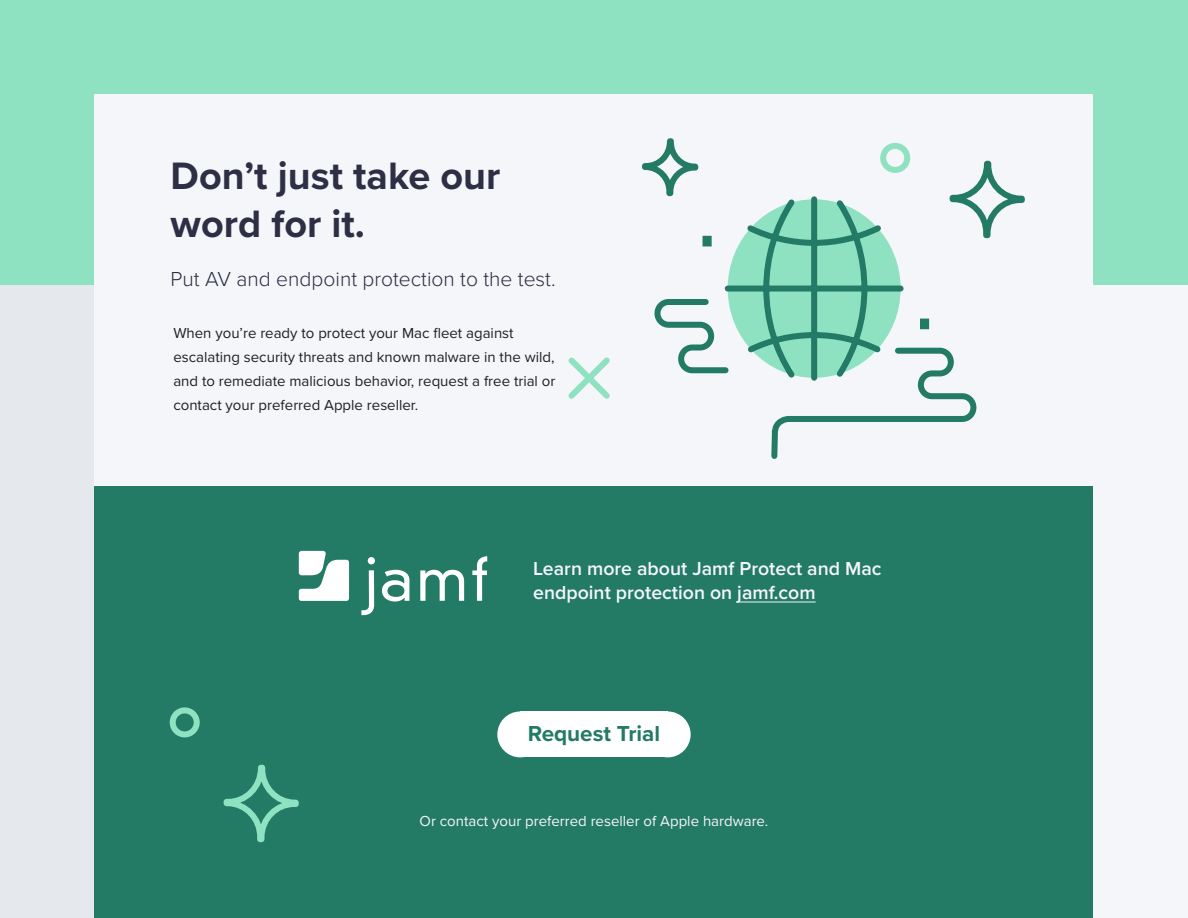
<style>
.page{position:relative;width:1188px;height:918px;background:#f4f6f9}
.page>*{position:absolute;margin:0;border:0;box-sizing:border-box;transform-origin:0 0}
.t1{font:700 39.6px/47.5px "Proxima Nova";color:#2e2e45}
.t2{font:700 22.5px "Proxima Nova";color:#237a65}
.t3{font:300 21px "Proxima Nova";color:#2e2e45}
.t4{font:600 19.5px/24px "Proxima Nova";color:#f4f6f9}
.t5{font:15px/24px "Proxima Nova";color:#231f20}
.t6{font:15px "Proxima Nova";color:#f4f6f9}
</style>
<div class="page">
<div style="left:0;top:0;width:171px;height:918px;background:#e5e8ec"></div>
<div style="left:0;top:0;width:1188px;height:284px;background:#8ee1c1"></div>
<div style="left:94px;top:94px;width:1000px;height:443px;background:#f4f6f9"></div>
<div style="left:94px;top:486px;width:1000px;height:432px;background:#237a65"></div>
<hr style="left:737px;top:602px;width:79px;height:1px;background:#f4f6f9">
<div style="left:520px;top:711px;width:148px;height:46px;background:#fff"></div>
<div style="left:497px;top:711px;width:46px;height:46px;background:#fff;border-radius:50%"></div>
<svg style="left:642px;top:138px;width:57px;height:620px"></svg>
<svg style="left:651px;top:296px;width:296px;height:166px"></svg>
<svg style="left:722px;top:196px;width:185px;height:188px"></svg>
<div style="left:703px;top:236px;width:9px;height:10px;background:#237a65"></div>
<div style="left:920px;top:319px;width:9px;height:10px;background:#237a65"></div>
<svg style="left:947px;top:160px;width:78px;height:262px"></svg>
<svg style="left:223px;top:764px;width:76px;height:79px"></svg>
<div style="left:880px;top:143px;width:30px;height:30px;border:6px solid #8ee1c1;border-radius:50%"></div>
<div style="left:170px;top:707px;width:30px;height:30px;border:6px solid #8ee1c1;border-radius:50%"></div>
<svg style="left:568px;top:357px;width:42px;height:42px"></svg>
<svg style="left:382px;top:570px;width:27px;height:32px"></svg>
<svg style="left:420px;top:570px;width:44px;height:31px"></svg>
<svg style="left:472px;top:556px;width:15px;height:45px"></svg>
<svg style="left:361px;top:557px;width:14px;height:58px"></svg>
<svg style="left:299px;top:551px;width:50px;height:50px"></svg>
<p class="t1" style="left:171px;top:151px;width:331px">Don’t just take our word for it.</p>
<p class="t3" style="left:171px;top:266px;width:386px">Put AV and endpoint protection to the test.</p>
<p class="t5" style="left:173px;top:321px;width:384px">When you’re ready to protect your Mac fleet against escalating security threats and known malware in the wild, and to remediate malicious behavior, request a free trial or contact your preferred Apple reseller.</p>
<p class="t4" style="left:533px;top:557px;width:350px">Learn more about Jamf Protect and Mac endpoint protection on jamf.com</p>
<p class="t2" style="left:528px;top:717px;width:134px">Request Trial</p>
<p class="t6" style="left:420px;top:812px;width:350px">Or contact your preferred reseller of Apple hardware.</p>
</div>
